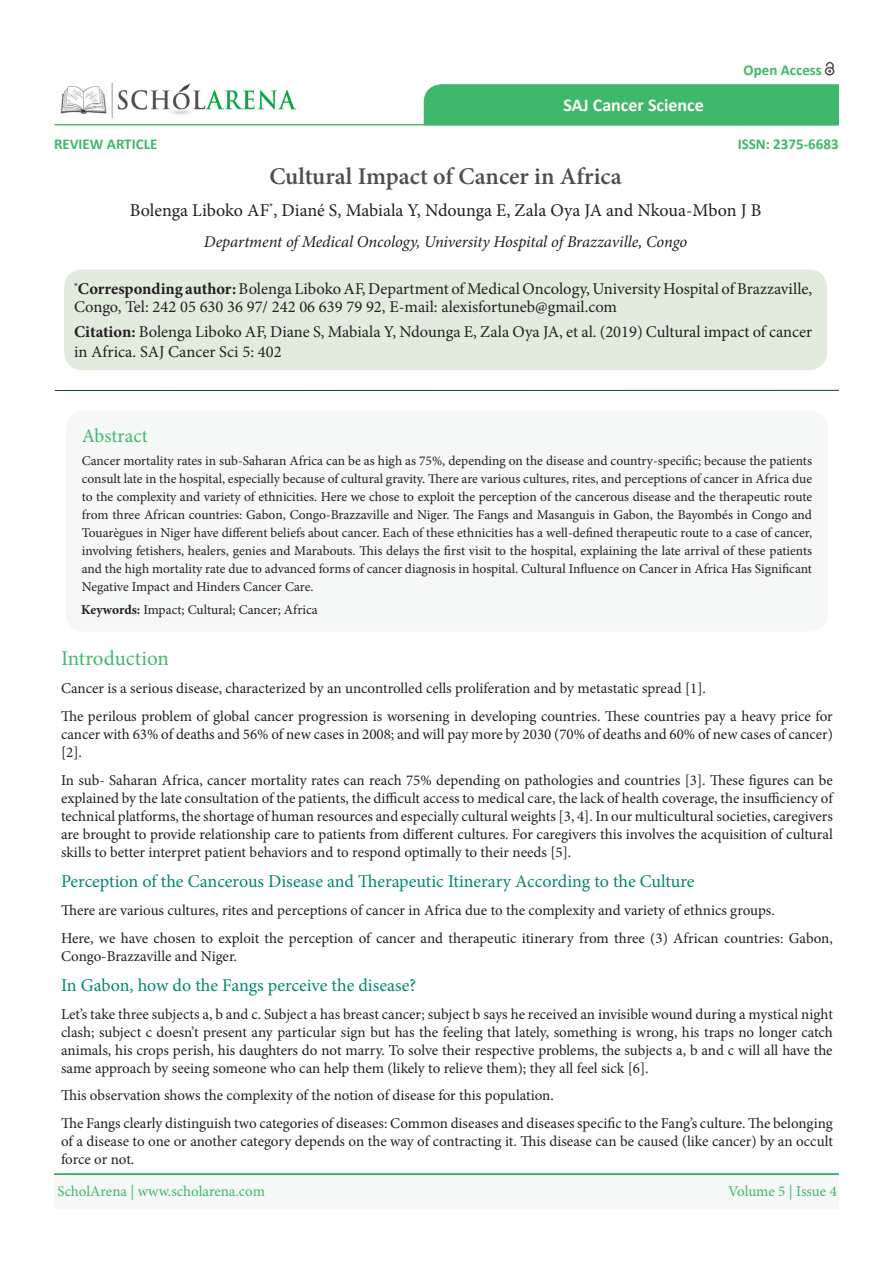
<style>
.page{position:relative;width:893px;height:1263px;background:#fff}
.page>*{position:absolute;margin:0;border:0;box-sizing:border-box;transform-origin:0 0}
.t1{font:600 24px "Minion Pro";color:#524c4c}
.t2{font:21px "Minion Pro";color:#45b86b}
.t3{font:19.5px "Minion Pro";color:#45b86b}
.t4{font:18px "Minion Pro";color:#00896b}
.t5{font:18px "Minion Pro";color:#231f20}
.t6{font:700 18px "Calibri";color:#fffff8}
.t7{font:16.5px/18px "Minion Pro";color:#231f20}
.t8{font:italic 16.5px "Minion Pro";letter-spacing:-.005em;color:#231f20}
.t9{font:15px/18px "Minion Pro";color:#231f20;text-align:justify}
.t10{font:15px "Minion Pro";letter-spacing:-.005em;color:#40b86b}
.t11{font:700 15px "Calibri";color:#40b86b}
.t12{font:13.5px/18px "Minion Pro";color:#231f20;text-align:justify}
.t13{font:10.5px "Minion Pro";color:#231f20}
.t14{font:700 9.6px "Minion Pro";color:#231f20}
.s1{font-weight:700}
</style>
<div class="page">
<hr style="left:55px;top:390px;width:784px;height:1px;background:#0d433d">
<div style="left:64px;top:269px;width:763px;height:101px;background:#e2ecdd;border-radius:18px"></div>
<img style="left:60px;top:83px;width:237px;height:33px">
<hr style="left:54px;top:124px;width:785px;height:1px;background:#50b66d">
<svg style="left:54px;top:116px;width:106px;height:10px"></svg>
<div style="left:54px;top:1174px;width:785px;height:35px;background:#f6f7f7"></div>
<hr style="left:54px;top:1173px;width:785px;height:2px;background:#0aa345">
<svg style="left:424px;top:61px;width:415px;height:65px"></svg>
<div style="left:66px;top:411px;width:762px;height:220px;background:#f6f7f7;border-radius:18px"></div>
<p class="t11" style="left:54px;top:134px;width:105px">REVIEW ARTICLE</p>
<p class="t6" style="left:563px;top:94px;width:142px">SAJ Cancer Science</p>
<p class="t11" style="left:744px;top:60px;width:80px">Open Access</p>
<p class="t11" style="left:738px;top:134px;width:103px">ISSN: 2375-6683</p>
<p class="t1" style="left:269px;top:160px;width:354px">Cultural Impact of Cancer in Africa</p>
<p class="t13" style="left:269px;top:200px;width:6px">*</p>
<p class="t5" style="left:130px;top:198px;width:633px">Bolenga Liboko AF , Diané ,S Mabiala ,Y Ndounga ,E Zala Oya JA and Nkoua Mbon BJ</p>
<p class="t5" style="left:686px;top:198px;width:8px">-</p>
<p class="t8" style="left:204px;top:231px;width:485px">Department of Medical Oncology, University Hospital of Brazzaville, Congo</p>
<p class="t14" style="left:74px;top:279px;width:5px">*</p>
<p class="t7" style="left:74px;top:280px;width:740px"><span class="s1">Correspondingauthor:</span>BolengaLibokoAF,DepartmentofMedicalOncology,UniversityHospitalofBrazzaville,<br>Congo, Tel: 242 05 630 36 97/ 242 06 639 79 92, -E mail: alexisfortuneb@gmail.com</p>
<p class="t7" style="left:74px;top:322px;width:740px;line-height:19.8px"><span class="s1">Citation:</span> Bolenga Liboko AF, Diane ,S Mabiala ,Y Ndounga ,E Zala Oya JA, et al (. 2019) Cultural impact of cancer in Africa. SAJ Cancer Sci 5: 402</p>
<p class="t3" style="left:82px;top:423px;width:68px">Abstract</p>
<p class="t12" style="left:82px;top:452px;width:732px">Cancer mortality rates in sub-Saharan Africa can be as high as 75%, depending on the disease and country-specific; because the patients consult late in the hospital, especially because of cultural gravity. There are various cultures, rites, and perceptions of cancer in Africa due to the complexity and variety of ethnicities. Here we chose to exploit the perception of the cancerous disease and the therapeutic route from three African countries: Gabon, Congo-Brazzaville and Niger. The Fangs and Masanguis in Gabon, the Bayombés in Congo and Touarègues in Niger have different beliefs about cancer. Each of these ethnicities has a well-defined therapeutic route to a case of cancer, involving fetishers, healers, genies and Marabouts. This delays the first visit to the hospital, explaining the late arrival of these patients and the high mortality rate due to advanced forms of cancer diagnosis in hospital. Cultural Influence on Cancer in Africa Has Significant Negative Impact and Hinders Cancer Care.</p>
<p class="t12" style="left:81px;top:600px;width:238px"><span class="s1">Keywords:</span> Impact; Cultural; Cancer; Africa</p>
<p class="t2" style="left:61px;top:644px;width:109px">Introduction</p>
<p class="t9" style="left:61px;top:679px;width:646px">Cancer is a serious disease, characterized by an uncontrolled cells proliferation and by metastatic spread . [1]</p>
<p class="t9" style="left:61px;top:707px;width:773px">The perilous problem of global cancer progression is worsening in developing countries. These countries pay a heavy price for cancer with 63% of deaths and 56% of new cases in 2008; and will pay more by 2030 (70% of deaths and 60% of new cases of cancer( . [2]</p>
<p class="t9" style="left:61px;top:771px;width:773px">In sub- Saharan Africa, cancer mortality rates can reach 75% depending on pathologies and countries [ .]3 These figures can be explained by the late consultation of the patients, the difficult access to medical care, the lack of health coverage, the insufficiency of technical platforms, the shortage of human resources and especially cultural weights [3, I n.]4 our multicultural societies, caregivers are brought to provide relationship care to patients from different cultures. For caregivers this involves the acquisition of cultural skills to better interpret patient behaviors and to respond optimally to their needs . [5]</p>
<p class="t4" style="left:61px;top:869px;width:635px">Perception of the Cancerous Disease and Therapeutic Itinerary According to the Culture</p>
<p class="t9" style="left:61px;top:901px;width:715px">There are various cultures, rites and perceptions of cancer in Africa due to the complexity and variety of ethnics groups.</p>
<p class="t9" style="left:61px;top:929px;width:773px">Here, we have chosen to exploit the perception of cancer and therapeutic itinerary from three (3) African countries: Gabon,<br>Congo-Brazzaville and Niger.</p>
<p class="t4" style="left:61px;top:973px;width:357px">In Gabon, how do the Fangs perceive the disease?</p>
<p class="t9" style="left:61px;top:1005px;width:773px">Lets’ take three subjects b,a and .c Subject a has breast cancer; subject b says he received an invisible wound during a mystical night clash; subject c doesnt’ present any particular sign but has the feeling that lately, something is wrong, his traps no longer catch animals, his crops perish, his daughters do not marry. To solve their respective problems, the subjects b,a and c will all have the same approach by seeing someone who can help them (likely to relieve them); they all feel sick . [6]</p>
<p class="t9" style="left:61px;top:1087px;width:494px">This observation shows the complexity of the notion of disease for this population.</p>
<p class="t9" style="left:61px;top:1115px;width:773px">The Fangs clearly distinguish two categories of diseases: Common diseases and diseases specific to the Fangs’ culture. The belonging of a disease to one or another category depends on the way of contracting .i t This disease can be caused (like cancer) by an occult force or not.</p>
<p class="t10" style="left:57px;top:1181px;width:209px">ScholArena | www.scholarena.com</p>
<p class="t10" style="left:728px;top:1181px;width:110px">Volume 5 | Issue 4</p>
</div>
